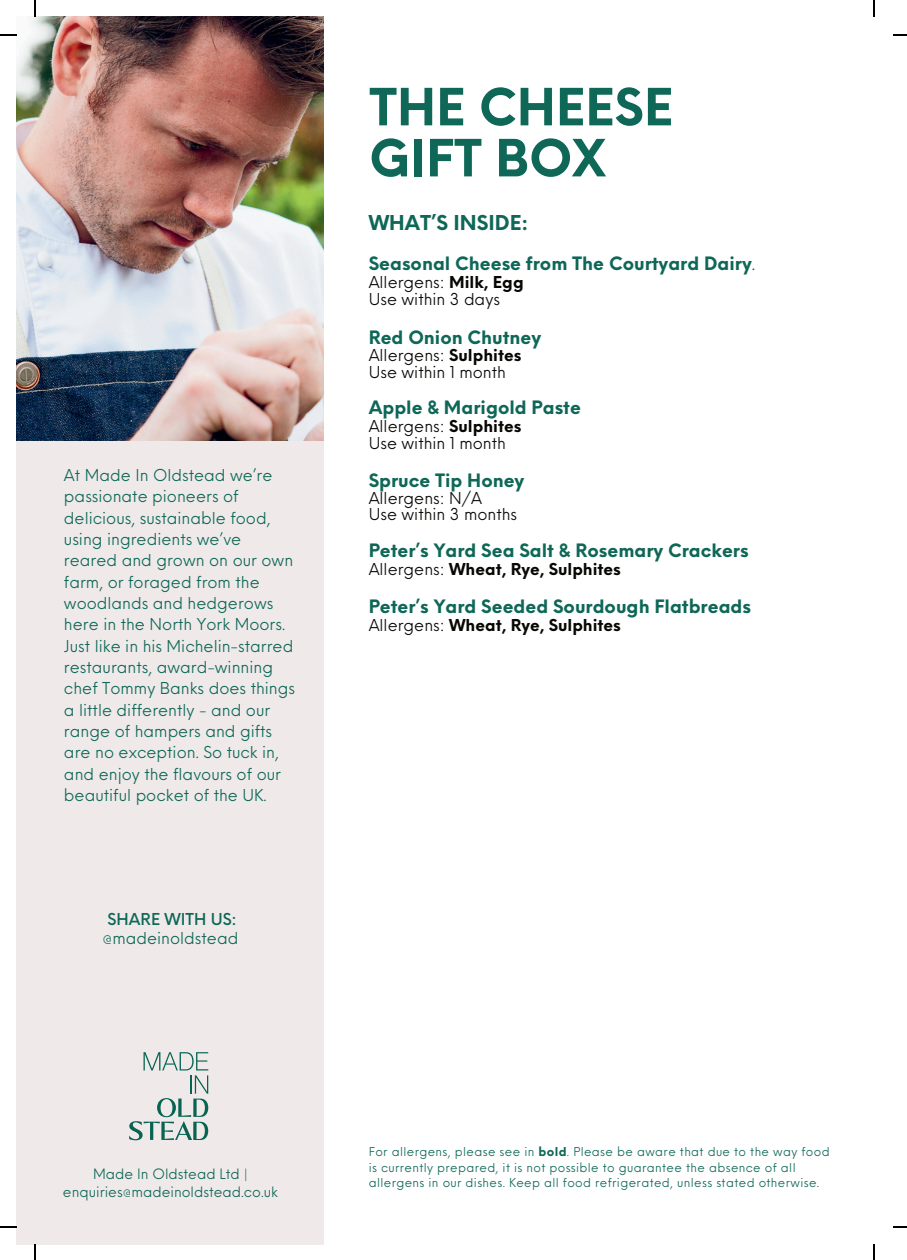
<style>
.page{position:relative;width:907px;height:1260px;background:#fff}
.page>*{position:absolute;margin:0;border:0;box-sizing:border-box;transform-origin:0 0}
.t1{font:700 50px/51px "Neue Einstellung";color:#0e6757}
.t2{font:700 20px "Neue Einstellung";color:#0e6757}
.t3{font:700 18px "Neue Einstellung";color:#0e6757}
.t4{font:16px/21.4px "Neue Einstellung";color:#0e6757}
.t5{font:16px/17.4px "Neue Einstellung";color:#080704}
.t6{font:700 16px "Neue Einstellung";color:#080704}
.t7{font:500 16px "Neue Einstellung";color:#0e6757}
.t8{font:14px/18.6px "Neue Einstellung";color:#0e6757;text-align:center}
.t9{font:12px/15.4px "Neue Einstellung";letter-spacing:.03em;color:#0e6757}
.s1{font-weight:400}
.s2{font-weight:700}
</style>
<div class="page">
<div style="left:16px;top:17px;width:307px;height:1227px;background:#efeae9"></div>
<img style="left:16px;top:16px;width:307px;height:425px">
<svg style="left:129px;top:1052px;width:79px;height:87px"></svg>
<svg style="left:35px;top:0;width:1px;height:16px"></svg>
<svg style="left:0;top:34px;width:17px;height:2px"></svg>
<svg style="left:873px;top:0;width:2px;height:16px"></svg>
<svg style="left:893px;top:34px;width:14px;height:2px"></svg>
<svg style="left:35px;top:1244px;width:1px;height:15px"></svg>
<svg style="left:0;top:1226px;width:17px;height:1px"></svg>
<svg style="left:873px;top:1244px;width:2px;height:15px"></svg>
<svg style="left:893px;top:1226px;width:14px;height:1px"></svg>
<p class="t4" style="left:64px;top:462px;width:232px">At Made In Oldstead we’re passionate pioneers of delicious, sustainable food, using ingredients we’ve reared and grown on our own farm, or foraged from the woodlands and hedgerows here in the North York Moors.<br>Just like in his Michelin-starred restaurants, award-winning chef Tommy Banks does things a little differently - and our range of hampers and gifts are no exception. So tuck in, and enjoy the flavours of our beautiful pocket of the UK.</p>
<p class="t7" style="left:108px;top:905px;width:131px">SHARE WITH US:</p>
<p class="t4" style="left:102px;top:925px;width:137px">@madeinoldstead</p>
<h1 class="t1" style="left:369px;top:76px;width:305px">THE CHEESE<br>GIFT BOX</h1>
<p class="t2" style="left:369px;top:205px;width:161px">WHAT’S INSIDE:</p>
<p class="t3" style="left:369px;top:247px;width:388px">Seasonal Cheese from The Courtyard Dairy<span class="s1">.</span></p>
<p class="t5" style="left:369px;top:271px;width:156px">Allergens: <span class="s2">Milk, Egg<br></span>Use within 3 days</p>
<p class="t3" style="left:369px;top:321px;width:174px">Red Onion Chutney</p>
<p class="t5" style="left:369px;top:345px;width:154px">Allergens: <span class="s2">Sulphites<br></span>Use within 1 month</p>
<p class="t3" style="left:369px;top:391px;width:214px">Apple &amp; Marigold Paste</p>
<p class="t5" style="left:369px;top:415px;width:154px">Allergens: <span class="s2">Sulphites<br></span>Use within 1 month</p>
<p class="t3" style="left:369px;top:463px;width:157px">Spruce Tip Honey</p>
<p class="t5" style="left:369px;top:488px;width:150px;line-height:16px">Allergens: N/A<br>Use within 3 months</p>
<p class="t3" style="left:369px;top:534px;width:381px">Peter’s Yard Sea Salt &amp; Rosemary Crackers</p>
<p class="t6" style="left:369px;top:554px;width:254px"><span class="s1">Allergens:</span> Wheat, Rye, Sulphites</p>
<p class="t3" style="left:369px;top:590px;width:384px">Peter’s Yard Seeded Sourdough Flatbreads</p>
<p class="t6" style="left:369px;top:610px;width:254px"><span class="s1">Allergens:</span> Wheat, Rye, Sulphites</p>
<p class="t8" style="left:63px;top:1162px;width:216px">Made In Oldstead Ltd | enquiries@madeinoldstead.co.uk</p>
<p class="t9" style="left:369px;top:1141px;width:462px">For allergens, please see in <span class="s2">bold</span>. Please be aware that due to the way food is currently prepared, it is not possible to guarantee the absence of all allergens in our dishes. Keep all food refrigerated, unless stated otherwise.</p>
</div>
